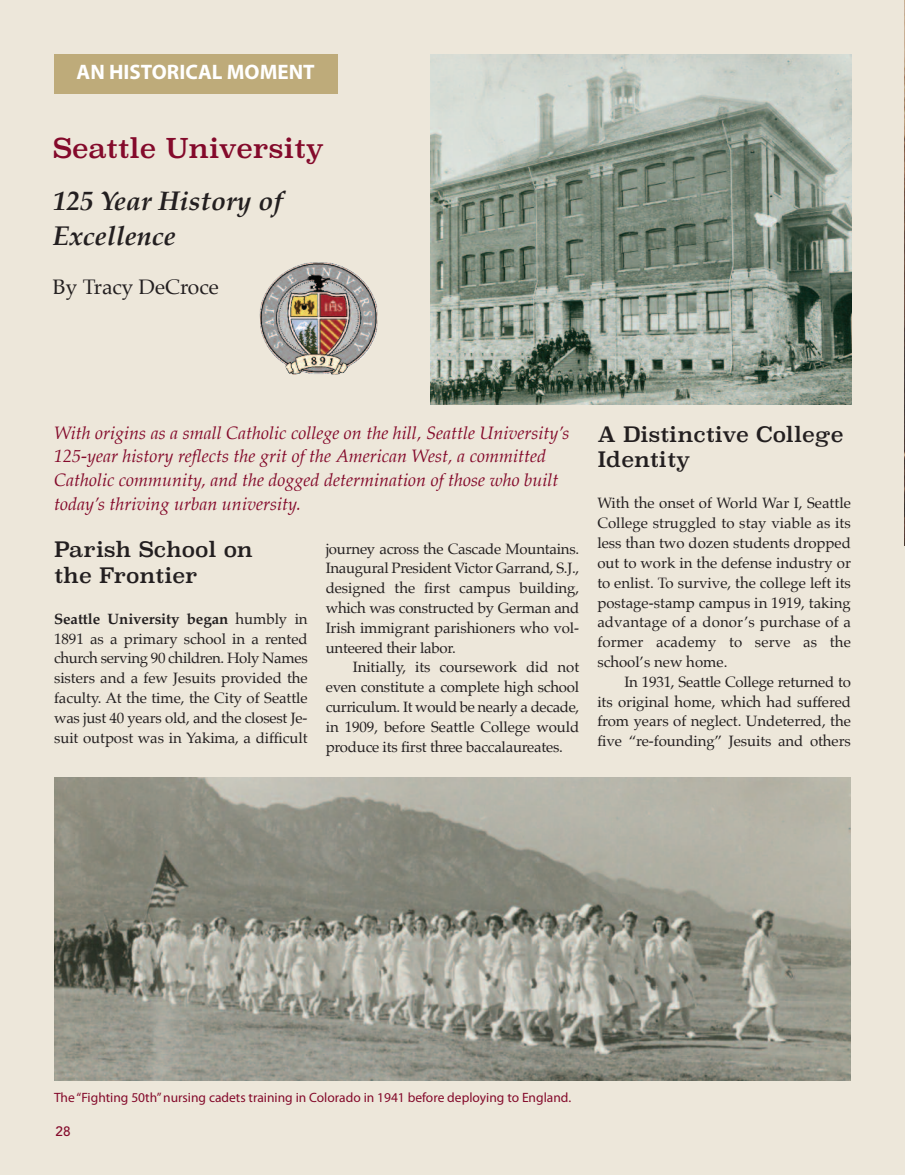
<style>
.page{position:relative;width:905px;height:1175px;background:#fff}
.page>*{position:absolute;margin:0;border:0;box-sizing:border-box;transform-origin:0 0}
.t1{font:italic 700 27px/35.7px "Palatino";color:#231f20}
.t2{font:27px "Superclarendon Rg";color:#840a2b}
.t3{font:21px/25.2px "Superclarendon Rg";color:#231f20}
.t4{font:700 21px "Myriad Pro";color:#fff}
.t5{font:21px "Palatino";color:#231f20}
.t6{font:italic 18px/23.7px "Palatino";color:#840a2b}
.t7{font:15px/19.8px "Palatino";letter-spacing:-.005em;color:#231f20;text-align:justify}
.t8{font:13.5px "Myriad Pro";color:#840a2b}
.t9{font:500 13.5px "Avenir";color:#840a2b}
.s1{font-weight:700}
</style>
<div class="page">
<div style="left:0;top:0;width:904px;height:1174px;background:#ede7da"></div>
<img style="left:904px;top:0;width:1px;height:546px">
<img style="left:54px;top:777px;width:797px;height:304px">
<div style="left:54px;top:54px;width:283px;height:39px;background:#beab7a"></div>
<img style="left:431px;top:54px;width:420px;height:350px">
<img style="left:260px;top:262px;width:117px;height:112px">
<h2 class="t4" style="left:77px;top:64px;width:239px">AN HISTORICAL MOMENT</h2>
<h1 class="t2" style="left:53px;top:132px;width:273px">Seattle University</h1>
<h1 class="t1" style="left:53px;top:184px;width:231px">125 Year History of<br>Excellence</h1>
<h2 class="t5" style="left:53px;top:277px;width:167px">By Tracy DeCroce</h2>
<p class="t6" style="left:54px;top:422px;width:517px">With origins as a small Catholic college on the hill, Seattle University’s 125-year history reflects the grit of the American West, a committed Catholic community, and the dogged determination of those who built today’s thriving urban university.</p>
<h2 class="t3" style="left:54px;top:537px;width:200px">Parish School on the Frontier</h2>
<p class="t7" style="left:54px;top:610px;width:255px"><span class="s1">Seattle University began</span> humbly in 1891 as a primary school in a rented church serving 90 children. Holy Names sisters and a few Jesuits provided the faculty. At the time, the City of Seattle was just 40 years old, and the closest Je&shy;suit outpost was in Yakima, a difficult</p>
<p class="t7" style="left:326px;top:539px;width:255px">journey across the Cascade Mountains.<br>Inaugural President Victor Garrand, S.J., designed the first campus building, which was constructed by German and Irish immigrant parishioners who vol&shy;unteered their labor.</p>
<p class="t7" style="left:326px;top:658px;width:255px;text-indent:27px">Initially, its coursework did not even constitute a complete high school curriculum. It would be nearly a decade, in 1909, before Seattle College would produce its first three baccalaureates.</p>
<h2 class="t3" style="left:597px;top:422px;width:248px">A Distinctive College<br>Identity</h2>
<p class="t7" style="left:597px;top:494px;width:255px">With the onset of World War I, Seattle College struggled to stay viable as its less than two dozen students dropped out to work in the defense industry or to enlist. To survive, the college left its postage-stamp campus in 1919, taking advantage of a donor’s purchase of a former academy to serve as the school’s new home.</p>
<p class="t7" style="left:597px;top:672px;width:255px;text-indent:27px">In 1931, Seattle College returned to its original home, which had suffered from years of neglect. Undeterred, the five “re-founding” Jesuits and others</p>
<p class="t8" style="left:54px;top:1092px;width:518px">The “Fighting 50th”nursing cadets training in Colorado in 1941 before deploying to England.</p>
<p class="t9" style="left:56px;top:1119px;width:17px">28</p>
</div>
